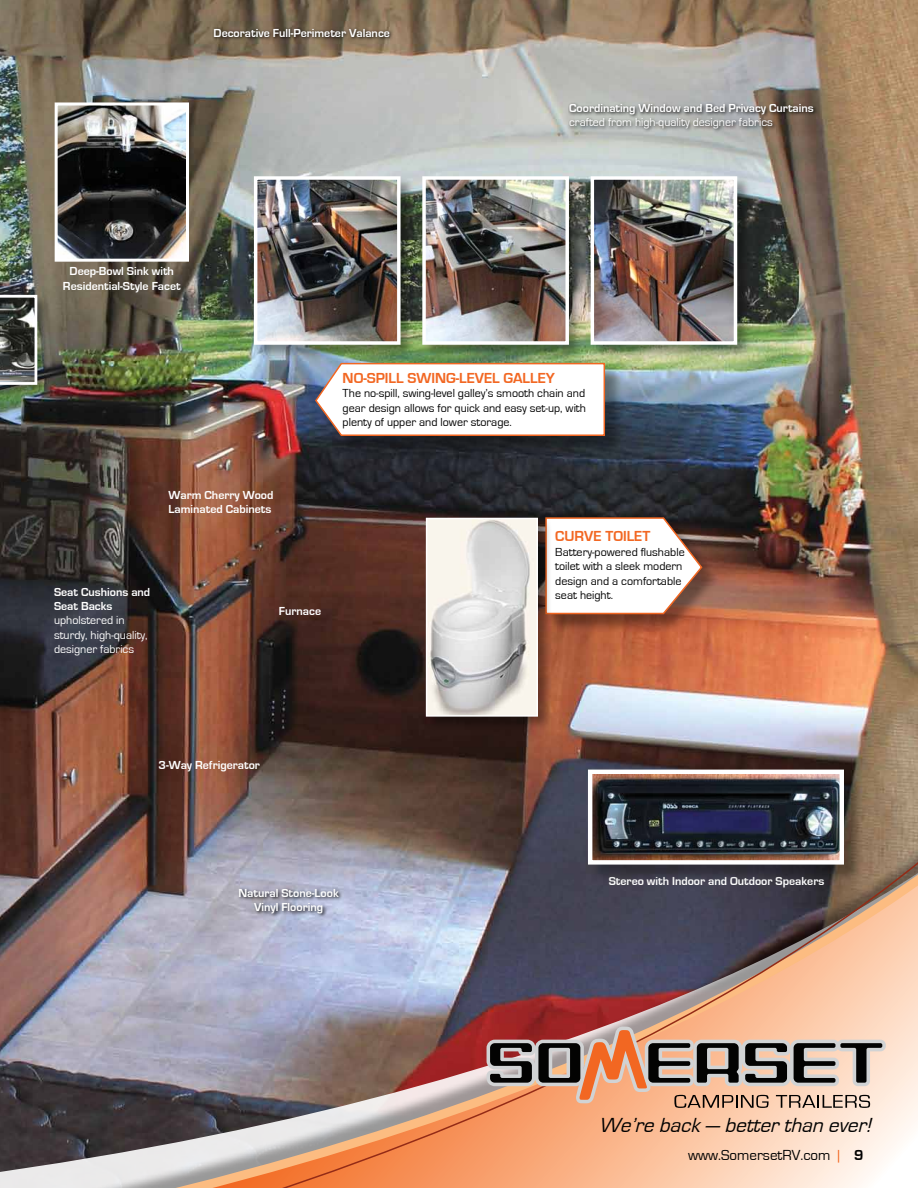
<style>
.page{position:relative;width:918px;height:1188px;background:#fff}
.page>*{position:absolute;margin:0;border:0;box-sizing:border-box;transform-origin:0 0}
.t1{font:italic 21px "Eurostile";color:#000}
.t2{font:700 15px "Eurostile";color:#f26722}
.t3{font:15px "Eurostile";color:#000}
.t4{font:700 12px/14.4px "Eurostile";color:#fff}
.t5{font:12px/14.4px "Eurostile";color:#000}
.t6{font:12px/14.4px "Eurostile";color:#fff}
.s1{color:#f26722}
.s2{font-weight:700}
</style>
<div class="page">
<img style="left:0;top:0;width:918px;height:314px">
<img style="left:0;top:314px;width:918px;height:874px">
<svg style="left:487px;top:1027px;width:399px;height:81px;background:#b6907d"></svg>
<div style="left:253px;top:175px;width:162px;height:184px;background:#000;opacity:.35"></div>
<img style="left:258px;top:180px;width:139px;height:161px">
<div style="left:254px;top:176px;width:147px;height:169px;border:3px solid #fff"></div>
<div style="left:421px;top:175px;width:162px;height:184px;background:#000;opacity:.35"></div>
<img style="left:426px;top:180px;width:139px;height:161px">
<div style="left:422px;top:176px;width:147px;height:169px;border:3px solid #fff"></div>
<div style="left:590px;top:175px;width:162px;height:184px;background:#000;opacity:.35"></div>
<img style="left:595px;top:180px;width:138px;height:161px">
<div style="left:591px;top:176px;width:146px;height:169px;border:3px solid #fff"></div>
<div style="left:548px;top:520px;width:172px;height:113px;background:#000;opacity:.35"></div>
<svg style="left:552px;top:517px;width:151px;height:98px"></svg>
<div style="left:318px;top:365px;width:305px;height:90px;background:#000;opacity:.35"></div>
<svg style="left:314px;top:362px;width:292px;height:75px"></svg>
<div style="left:0;top:294px;width:52px;height:105px;background:#000;opacity:.35"></div>
<svg style="left:0;top:295px;width:37px;height:90px;background:#626461"></svg>
<div style="left:425px;top:517px;width:127px;height:214px;background:#000;opacity:.35"></div>
<img style="left:429px;top:521px;width:106px;height:193px">
<div style="left:426px;top:518px;width:112px;height:199px;border:2px solid #fff"></div>
<div style="left:568px;top:102px;width:250px;height:31px;background:#000;opacity:.9"></div>
<div style="left:237px;top:887px;width:106px;height:31px;background:#000;opacity:.9"></div>
<div style="left:212px;top:27px;width:182px;height:14px;background:#000;opacity:.9"></div>
<img style="left:59px;top:106px;width:126px;height:152px">
<div style="left:55px;top:102px;width:134px;height:160px;border:3px solid #fff"></div>
<div style="left:590px;top:772px;width:273px;height:111px;background:#000;opacity:.3"></div>
<img style="left:593px;top:775px;width:246px;height:85px">
<div style="left:588px;top:770px;width:256px;height:95px;border:4px solid #fff"></div>
<p class="t4" style="left:214px;top:26px;width:178px">Decorative Full-Perimeter Valance</p>
<p class="t4" style="left:569px;top:101px;width:246px">Coordinating Window and Bed Privacy Curtains</p>
<p class="t6" style="left:569px;top:115px;width:205px">crafted from high-quality designer fabrics</p>
<p class="t4" style="left:63px;top:264px;width:119px;text-align:center">Deep-Bowl Sink with<br>Residential-Style Facet</p>
<p class="t2" style="left:343px;top:370px;width:214px">NO-SPILL SWING-LEVEL GALLEY</p>
<p class="t5" style="left:343px;top:387px;width:245px;text-align:justify">The no-spill, swing-level galley’s smooth chain and gear design allows for quick and easy set-up, with plenty of upper and lower storage.</p>
<p class="t4" style="left:168px;top:488px;width:106px">Warm Cherry Wood<br>Laminated Cabinets</p>
<p class="t4" style="left:54px;top:585px;width:98px">Seat Cushions and<br>Seat Backs</p>
<p class="t6" style="left:54px;top:613px;width:95px">upholstered in sturdy, high-quality, designer fabrics</p>
<p class="t4" style="left:279px;top:604px;width:44px">Furnace</p>
<p class="t4" style="left:159px;top:758px;width:103px">3-Way Refrigerator</p>
<p class="t4" style="left:238px;top:886px;width:102px;text-align:center">Natural Stone-Look<br>Vinyl Flooring</p>
<p class="t2" style="left:555px;top:528px;width:97px">CURVE TOILET</p>
<p class="t5" style="left:555px;top:545px;width:131px">Battery-powered flushable toilet with a sleek modern design and a comfortable seat height.</p>
<p class="t4" style="left:609px;top:875px;width:217px">Stereo with Indoor and Outdoor Speakers</p>
<h1 class="t1" style="left:599px;top:1114px;width:279px">We’reback— betterthanever!</h1>
<p class="t3" style="left:688px;top:1147px;width:177px">www.SomersetRV.com <span class="s1">|</span> <span class="s2">9</span></p>
</div>
